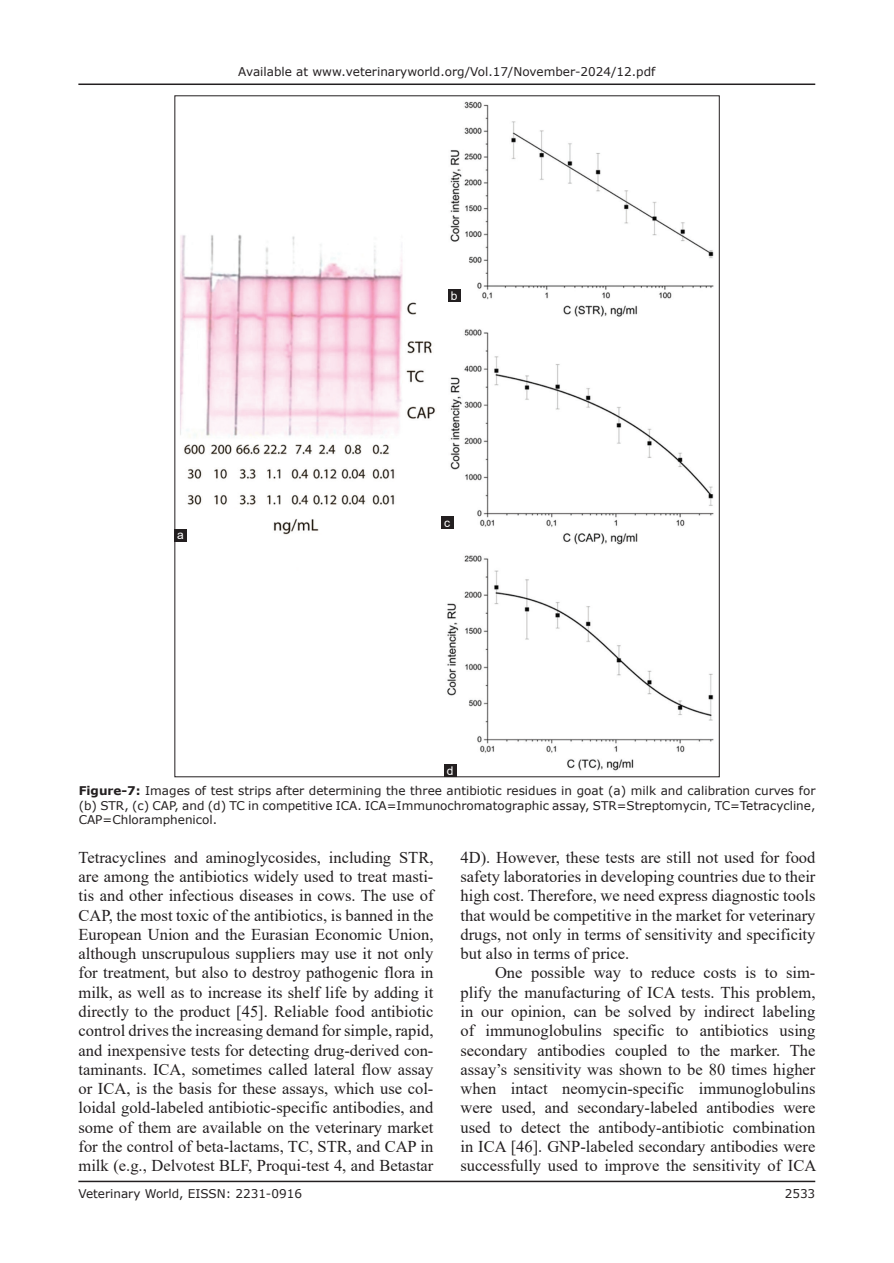
<style>
.page{position:relative;width:894px;height:1263px;background:#fff}
.page>*{position:absolute;margin:0;border:0;box-sizing:border-box;transform-origin:0 0}
.TX{font:16.5px/19.4px "Times New Roman";color:#231f20;text-align:justify}
.FGC{font:12px/14.5px "Verdana";color:#231f20;text-align:justify}
.LABEL{font:12px "Arial";color:#fff}
.s1{font-weight:700}
</style>
<div class="page">
<hr style="left:78px;top:1180px;width:737px;height:2px;background:#231f20">
<hr style="left:78px;top:83px;width:737px;height:2px;background:#231f20">
<img style="left:176px;top:101px;width:538px;height:674px">
<div style="left:174px;top:528px;width:13px;height:13px;background:#231f20"></div>
<div style="left:447px;top:289px;width:13px;height:13px;background:#231f20"></div>
<div style="left:440px;top:516px;width:13px;height:12px;background:#231f20"></div>
<div style="left:443px;top:764px;width:13px;height:13px;background:#231f20"></div>
<p class="FGC" style="left:238px;top:64px;width:418px">Available at www.veterinaryworld.org/Vol.17/November-2024/12.pdf</p>
<p class="LABEL" style="left:450px;top:287px;width:8px">b</p>
<p class="LABEL" style="left:177px;top:527px;width:8px">a</p>
<p class="LABEL" style="left:444px;top:514px;width:7px">c</p>
<p class="LABEL" style="left:446px;top:762px;width:8px">d</p>
<p class="FGC" style="left:79px;top:783px;width:738px"><span class="s1">Figure-7:</span> Images of test strips after determining the three antibiotic residues in goat (a) milk and calibration curves for (b) STR, (c) CAP, and (d) TC in competitive ICA. ICA=Immunochromatographic assay, STR=Streptomycin, TC=Tetracycline, CAP=Chloramphenicol.</p>
<p class="TX" style="left:78px;top:847px;width:356px">Tetracyclines and aminoglycosides, including STR, are among the antibiotics widely used to treat masti&shy;tis and other infectious diseases in cows. The use of CAP, the most toxic of the antibiotics, is banned in the European Union and the Eurasian Economic Union, although unscrupulous suppliers may use it not only for treatment, but also to destroy pathogenic flora in milk, as well as to increase its shelf life by adding it directly to the product [45]. Reliable food antibiotic control drives the increasing demand for simple, rapid, and inexpensive tests for detecting drug-derived con&shy;taminants. ICA, sometimes called lateral flow assay or ICA, is the basis for these assays, which use col&shy;loidal gold-labeled antibiotic-specific antibodies, and some of them are available on the veterinary market for the control of beta-lactams, TC, STR, and CAP in milk (e.g., Delvotest BLF, Proqui-test 4, and Betastar</p>
<p class="TX" style="left:460px;top:847px;width:356px">4D). However, these tests are still not used for food safety laboratories in developing countries due to their high cost. Therefore, we need express diagnostic tools that would be competitive in the market for veterinary drugs, not only in terms of sensitivity and specificity but also in terms of price.</p>
<p class="TX" style="left:460px;top:962px;width:357px;text-indent:34px">One possible way to reduce costs is to sim&shy;plify the manufacturing of ICA tests. This problem, in our opinion, can be solved by indirect labeling of immunoglobulins specific to antibiotics using secondary antibodies coupled to the marker. The assay’s sensitivity was shown to be 80 times higher when intact neomycin-specific immunoglobulins were used, and secondary-labeled antibodies were used to detect the antibody-antibiotic combination in ICA [46]. GNP-labeled secondary antibodies were successfully used to improve the sensitivity of ICA</p>
<p class="FGC" style="left:78px;top:1186px;width:225px">Veterinary World, EISSN: 2231-0916</p>
<p class="FGC" style="left:784px;top:1186px;width:32px">2533</p>
</div>
